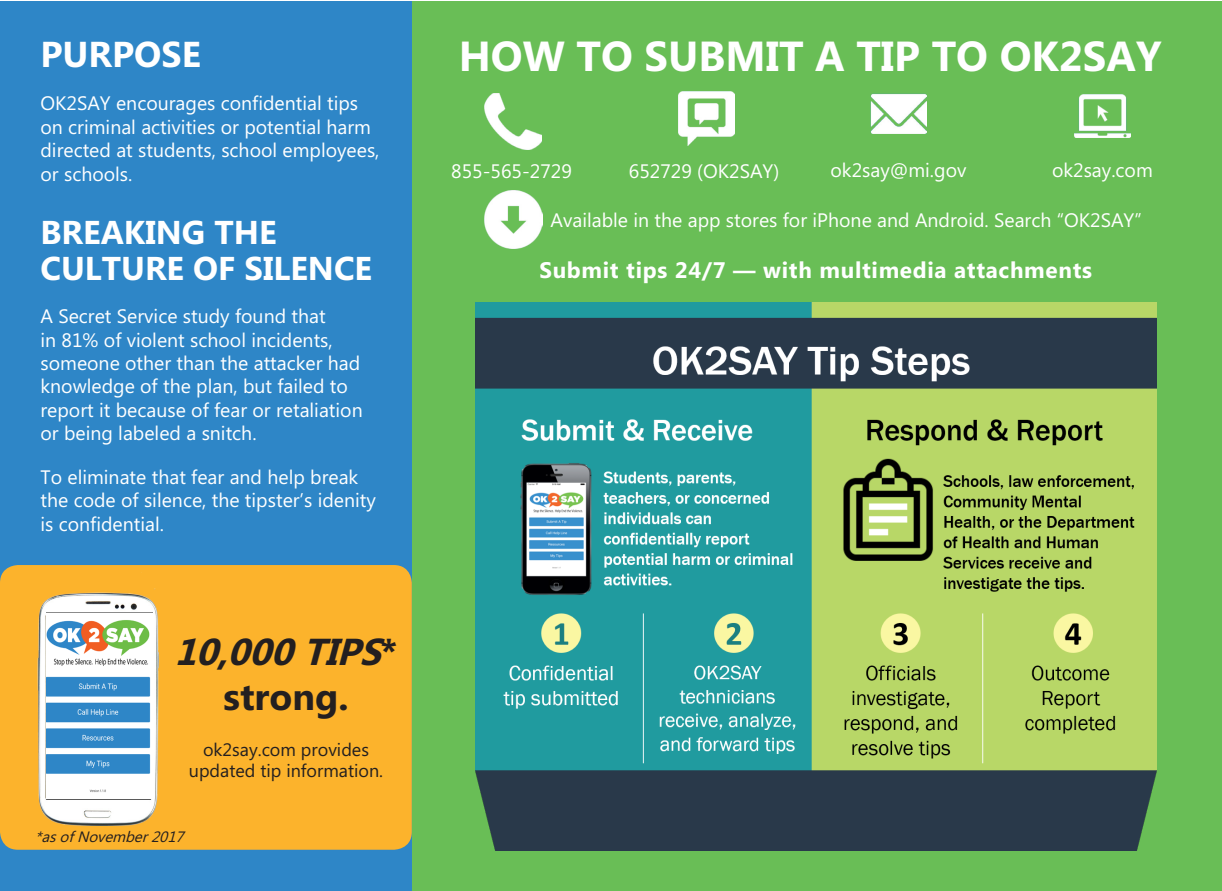
<style>
.page{position:relative;width:1222px;height:891px;background:#fff}
.page>*{position:absolute;margin:0;border:0;box-sizing:border-box;transform-origin:0 0}
.t1{font:700 42px "Microsoft Phags Pa";color:#fff}
.t2{font:italic 700 37.5px/45px "Microsoft Phags Pa";color:#231f20;text-align:center}
.t3{font:700 36px "Microsoft Phags Pa";color:#fff}
.t4{font:700 33px/36px "Microsoft Phags Pa";color:#fff}
.t5{font:700 22.5px "Microsoft Phags Pa";letter-spacing:.03em;color:#fff}
.t6{font:19.5px/23.4px "Microsoft Phags Pa";color:#fff}
.t7{font:18px/21.6px "Microsoft Phags Pa";color:#231f20;text-align:center}
.t8{font:italic 15px "Microsoft Phags Pa";color:#231f20}
.s1{font-style:normal}
</style>
<div class="page">
<div style="left:1px;top:1px;width:411px;height:889px;background:#2e86c7"></div>
<div style="left:412px;top:1px;width:404px;height:889px;background:#69be56"></div>
<div style="left:810px;top:1px;width:412px;height:889px;background:#69be56"></div>
<div style="left:0;top:565px;width:412px;height:285px;background:#fcb32c;border-radius:18px"></div>
<img style="left:2px;top:569px;width:158px;height:257px">
<img style="left:46px;top:613px;width:106px;height:186px">
<img style="left:475px;top:302px;width:681px;height:549px">
<img style="left:485px;top:93px;width:56px;height:57px">
<img style="left:678px;top:92px;width:57px;height:54px">
<img style="left:870px;top:93px;width:57px;height:41px">
<img style="left:1074px;top:95px;width:56px;height:42px">
<img style="left:485px;top:191px;width:58px;height:58px">
<p class="t3" style="left:40px;top:28px;width:162px">PURPOSE</p>
<p class="t6" style="left:40px;top:91px;width:340px">OK2SAY encourages confidential tips on criminal activities or potential harm directed at students, school employees, or schools.</p>
<p class="t4" style="left:40px;top:212px;width:333px">BREAKING THE<br>CULTURE OF SILENCE</p>
<p class="t6" style="left:40px;top:304px;width:324px">A Secret Service study found that<br>in 81% of violent school incidents, someone other than the attacker had knowledge of the plan, but failed to report it because of fear or retaliation or being labeled a snitch.</p>
<p class="t6" style="left:40px;top:464px;width:337px">To eliminate that fear and help break the code of silence, the tipster’s idenity is confidential.</p>
<p class="t2" style="left:174px;top:627px;width:225px">10,000TIPS<span class="s1">* strong.</span></p>
<p class="t7" style="left:189px;top:738px;width:196px">ok2say.com provides updated tip information.</p>
<p class="t8" style="left:35px;top:826px;width:155px">*asofNovember2017</p>
<p class="t1" style="left:459px;top:26px;width:704px">HOW TO SUBMIT A TIP TO OK2SAY</p>
<p class="t6" style="left:451px;top:158px;width:122px">855-565-2729</p>
<p class="t6" style="left:629px;top:158px;width:152px">652729 (OK2SAY)</p>
<p class="t6" style="left:830px;top:157px;width:137px">ok2say@mi.gov</p>
<p class="t6" style="left:1052px;top:157px;width:102px">ok2say.com</p>
<p class="t6" style="left:550px;top:207px;width:593px">Available in the app stores for iPhone and Android. Search “OK2SAY”</p>
<p class="t5" style="left:539px;top:254px;width:554px">Submit tips 24/7 — with multimedia attachments</p>
</div>
